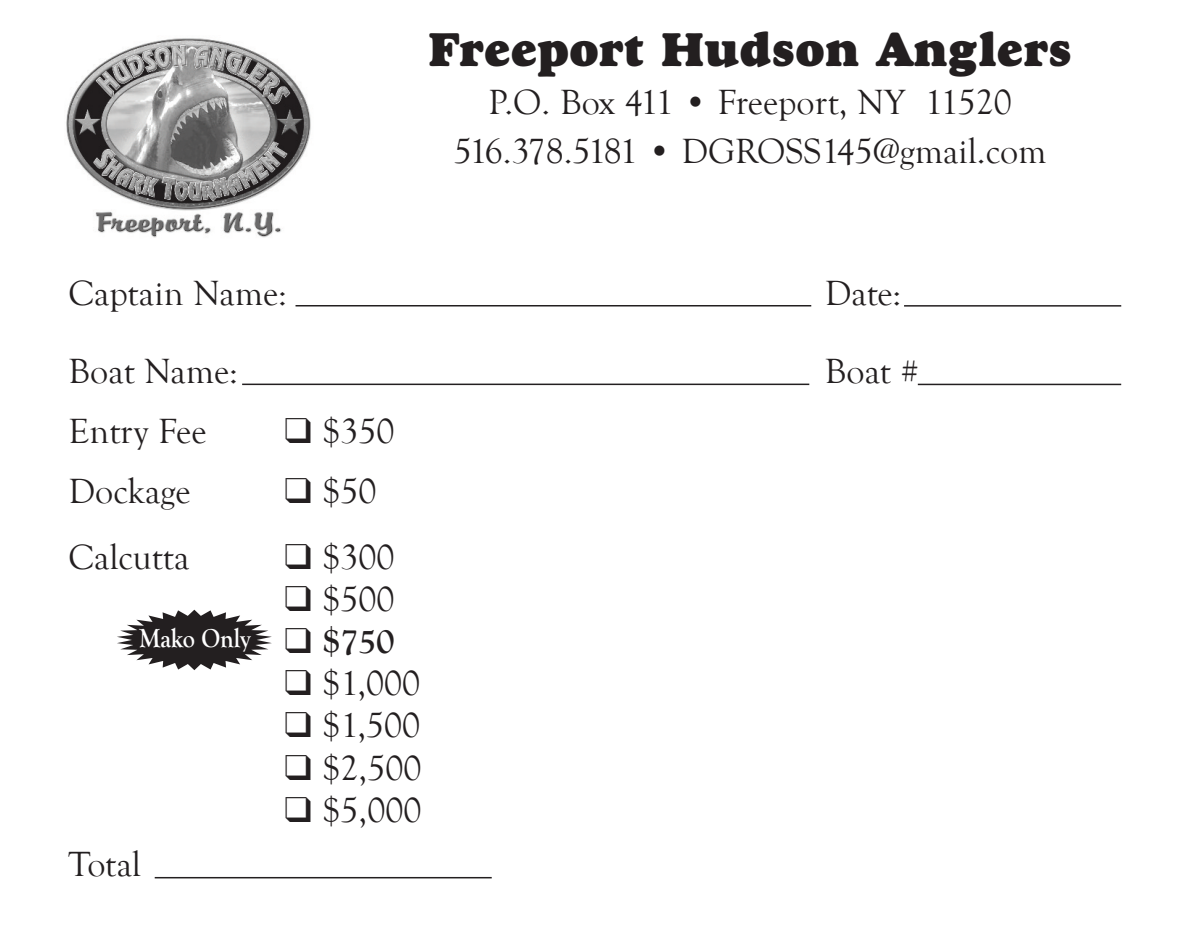
<style>
.page{position:relative;width:1196px;height:935px;background:#fff}
.page>*{position:absolute;margin:0;border:0;box-sizing:border-box;transform-origin:0 0}
.t1{font:48px "Goudy Heavyface";color:#231f20}
.t2{font:36px/48px "Goudy Old Style T";color:#231f20;text-align:center}
.t3{font:700 36px "Goudy Old Style T";color:#231f20}
.t4{font:700 27px "Goudy Old Style T";letter-spacing:-.005em;color:#fff;scale:.9 1}
</style>
<div class="page">
<hr style="left:295px;top:305px;width:516px;height:1px;background:#231f20">
<hr style="left:242px;top:383px;width:567px;height:2px;background:#231f20">
<hr style="left:155px;top:876px;width:337px;height:2px;background:#231f20">
<hr style="left:904px;top:305px;width:217px;height:1px;background:#231f20">
<hr style="left:918px;top:383px;width:203px;height:2px;background:#231f20">
<img style="left:66px;top:38px;width:245px;height:200px">
<svg style="left:117px;top:609px;width:155px;height:61px"></svg>
<h1 class="t1" style="left:428px;top:32px;width:645px">Freeport Hudson Anglers</h1>
<p class="t2" style="left:454px;top:79px;width:594px">P.O. Box 411 • Freeport, NY 11520<br>516.378.5181 • DGROSS145@gmail.com</p>
<p class="t2" style="left:69px;top:269px;width:220px">Captain Name:</p>
<p class="t2" style="left:825px;top:269px;width:78px">Date:</p>
<p class="t2" style="left:69px;top:347px;width:171px">Boat Name:</p>
<p class="t2" style="left:825px;top:347px;width:95px">Boat #</p>
<p class="t2" style="left:69px;top:407px;width:139px">Entry Fee</p>
<p class="t2" style="left:285px;top:407px;width:111px">❑ $350</p>
<p class="t2" style="left:69px;top:467px;width:124px">Dockage</p>
<p class="t2" style="left:285px;top:467px;width:93px">❑ $50</p>
<p class="t2" style="left:69px;top:533px;width:122px">Calcutta</p>
<p class="t2" style="left:285px;top:533px;width:111px">❑ $300</p>
<p class="t2" style="left:285px;top:575px;width:111px">❑ $500</p>
<p class="t3" style="left:285px;top:621px;width:111px">❑ $750</p>
<p class="t2" style="left:285px;top:659px;width:137px">❑ $1,000</p>
<p class="t2" style="left:285px;top:701px;width:137px">❑ $1,500</p>
<p class="t2" style="left:285px;top:743px;width:138px">❑ $2,500</p>
<p class="t2" style="left:285px;top:785px;width:138px">❑ $5,000</p>
<p class="t2" style="left:69px;top:839px;width:74px">Total</p>
<p class="t4" style="left:139px;top:622px;width:125px">Mako Only</p>
</div>
